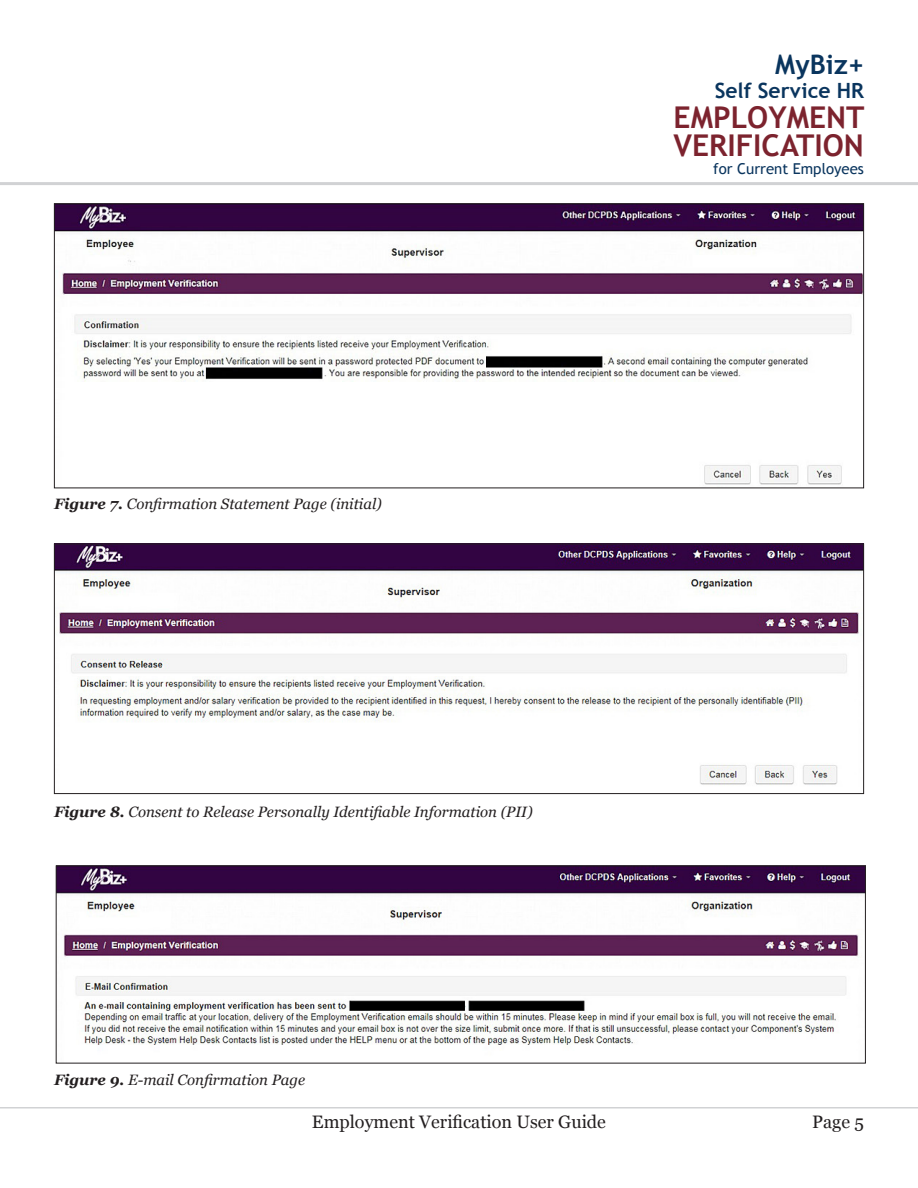
<style>
.page{position:relative;width:918px;height:1188px;background:#fff}
.page>*{position:absolute;margin:0;border:0;box-sizing:border-box;transform-origin:0 0}
.t1{font:700 30px/28.5px "Trebuchet MS";color:#7c232e}
.t2{font:700 27px "Trebuchet MS";color:#0a355e}
.t3{font:700 21px "Trebuchet MS";color:#0a355e}
.t4{font:18px "Georgia";color:#231f20}
.t5{font:italic 15px "Georgia";color:#231f20}
.t6{font:15px "Trebuchet MS";color:#0a355e}
.s1{font-weight:700}
</style>
<div class="page">
<hr style="left:0;top:182px;width:918px;height:3px;background:#d1d2d4">
<hr style="left:0;top:1107px;width:918px;height:1px;background:#d1d2d4">
<img style="left:56px;top:205px;width:806px;height:280px">
<img style="left:56px;top:546px;width:806px;height:239px">
<div style="left:54px;top:544px;width:810px;height:250px;border:1px solid #231f20"></div>
<img style="left:58px;top:868px;width:806px;height:177px">
<div style="left:56px;top:866px;width:810px;height:198px;border:1px solid #231f20"></div>
<p class="t5" style="left:54px;top:495px;width:329px"><span class="s1">Figure 7.</span> Confirmation Statement Page (initial)</p>
<p class="t5" style="left:54px;top:803px;width:480px"><span class="s1">Figure 8.</span> Consent to Release Personally Identifiable Information (PII)</p>
<p class="t5" style="left:54px;top:1070px;width:253px"><span class="s1">Figure 9.</span> E-mail Confirmation Page</p>
<h2 class="t2" style="left:775px;top:47px;width:90px">MyBiz+</h2>
<h3 class="t3" style="left:715px;top:77px;width:151px">Self Service HR</h3>
<h1 class="t1" style="left:673px;top:103px;width:193px">EMPLOYMENT<br>VERIFICATION</h1>
<p class="t6" style="left:713px;top:160px;width:152px">for Current Employees</p>
<p class="t4" style="left:312px;top:1111px;width:296px">Employment Verification User Guide</p>
<p class="t4" style="left:812px;top:1111px;width:53px">Page 5</p>
</div>
